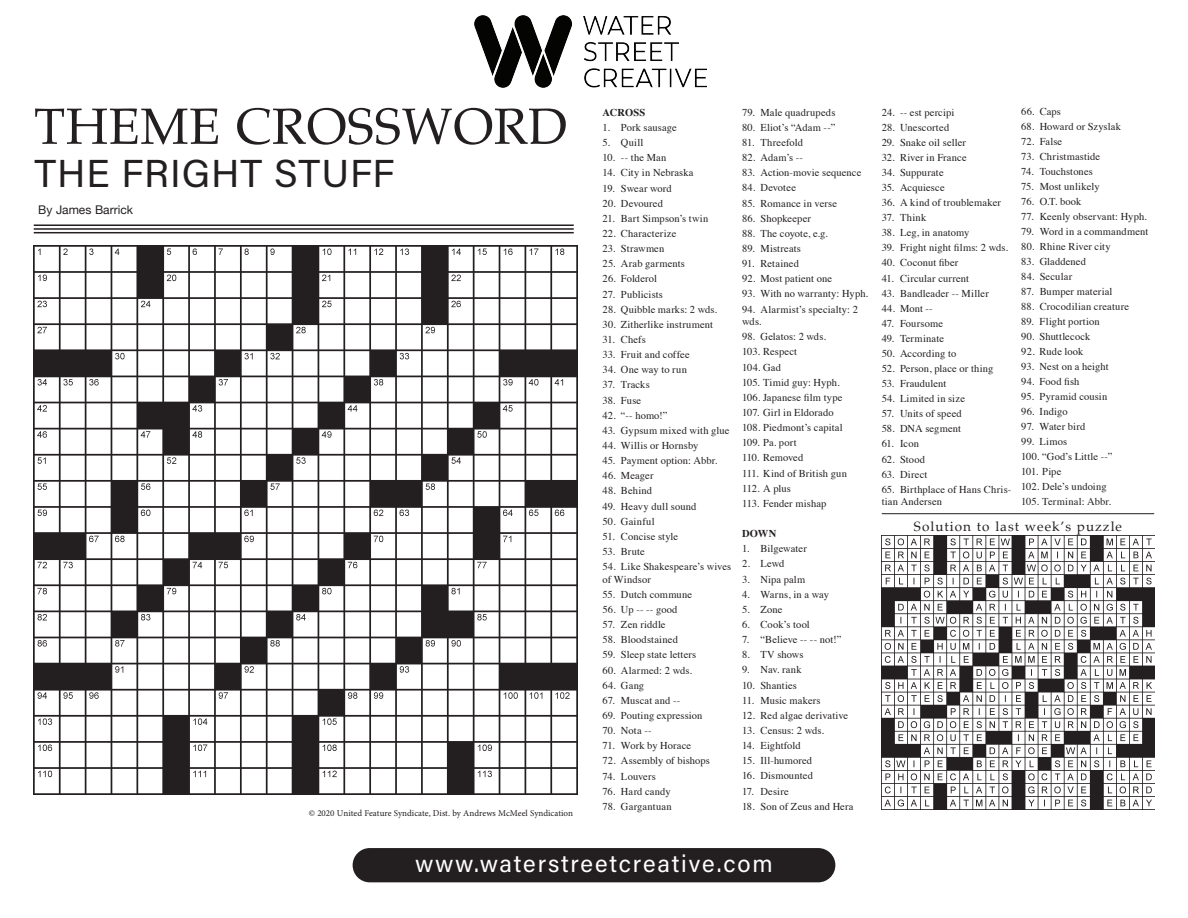
<style>
.page{position:relative;width:1188px;height:918px;background:#fff}
.page>*{position:absolute;margin:0;border:0;box-sizing:border-box;transform-origin:0 0}
.t1{font:51px "Palatino";letter-spacing:.01em;color:#231f20}
.t2{font:39px "Acumin Variable Concept";letter-spacing:.025em;color:#231f20}
.t3{font:24px "Acumin Variable Concept";letter-spacing:.075em;color:#fff}
.t4{font:13.5px "Palatino";letter-spacing:.075em;color:#231f20}
.t5{font:12px "Helvetica Neue";color:#231f20}
.t6{font:10.5px/15.1px "Times";letter-spacing:.01em;color:#231f20}
.t7{font:700 10.5px "Times";letter-spacing:.02em;color:#231f20}
.t8{font:9px "Minion Pro";color:#231f20}
</style>
<div class="page">
<hr style="left:34px;top:224px;width:540px;height:2px;background:#231f20">
<hr style="left:34px;top:228px;width:540px;height:2px;background:#231f20">
<hr style="left:34px;top:232px;width:540px;height:1px;background:#231f20">
<img style="left:34px;top:245px;width:544px;height:550px">
<img style="left:474px;top:15px;width:233px;height:73px">
<div style="left:353px;top:848px;width:482px;height:34px;background:#231f20;border-radius:17px"></div>
<img style="left:882px;top:536px;width:273px;height:273px">
<hr style="left:882px;top:513px;width:272px;height:1px;background:#231f20">
<h1 class="t1" style="left:34px;top:84px;width:535px">THEME CROSSWORD</h1>
<h2 class="t2" style="left:34px;top:147px;width:362px">THE FRIGHT STUFF</h2>
<p class="t5" style="left:38px;top:201px;width:96px">By James Barrick</p>
<p class="t8" style="left:309px;top:807px;width:266px">© 2020 United Feature Syndicate, Dist. by Andrews McMeel Syndication</p>
<p class="t7" style="left:603px;top:102px;width:44px">ACROSS</p>
<p class="t6" style="left:603px;top:119px;width:76px">1. Pork sausage</p>
<p class="t6" style="left:603px;top:134px;width:42px">5. Quill</p>
<p class="t6" style="left:603px;top:149px;width:65px">10. -- the Man</p>
<p class="t6" style="left:603px;top:164px;width:92px">14. City in Nebraska</p>
<p class="t6" style="left:603px;top:180px;width:71px">19. Swear word</p>
<p class="t6" style="left:603px;top:195px;width:62px">20. Devoured</p>
<p class="t6" style="left:603px;top:210px;width:107px">21. Bart Simpson’s twin</p>
<p class="t6" style="left:603px;top:225px;width:75px">22. Characterize</p>
<p class="t6" style="left:603px;top:240px;width:63px">23. Strawmen</p>
<p class="t6" style="left:603px;top:255px;width:84px">25. Arab garments</p>
<p class="t6" style="left:603px;top:270px;width:56px">26. Folderol</p>
<p class="t6" style="left:603px;top:286px;width:62px">27. Publicists</p>
<p class="t6" style="left:603px;top:301px;width:116px">28. Quibble marks: 2 wds.</p>
<p class="t6" style="left:603px;top:316px;width:112px">30. Zitherlike instrument</p>
<p class="t6" style="left:603px;top:331px;width:45px">31. Chefs</p>
<p class="t6" style="left:603px;top:346px;width:89px">33. Fruit and coffee</p>
<p class="t6" style="left:603px;top:361px;width:86px">34. One way to run</p>
<p class="t6" style="left:603px;top:376px;width:49px">37. Tracks</p>
<p class="t6" style="left:603px;top:392px;width:40px">38. Fuse</p>
<p class="t6" style="left:603px;top:407px;width:66px">42. “-- homo!”</p>
<p class="t6" style="left:603px;top:422px;width:128px">43. Gypsum mixed with glue</p>
<p class="t6" style="left:603px;top:437px;width:97px">44. Willis or Hornsby</p>
<p class="t6" style="left:603px;top:452px;width:116px">45. Payment option: Abbr.</p>
<p class="t6" style="left:603px;top:467px;width:52px">46. Meager</p>
<p class="t6" style="left:603px;top:482px;width:51px">48. Behind</p>
<p class="t6" style="left:603px;top:498px;width:95px">49. Heavy dull sound</p>
<p class="t6" style="left:603px;top:513px;width:54px">50. Gainful</p>
<p class="t6" style="left:603px;top:528px;width:77px">51. Concise style</p>
<p class="t6" style="left:603px;top:543px;width:44px">53. Brute</p>
<p class="t6" style="left:603px;top:559px;width:130px;line-height:12.6px">54. Like Shakespeare’s wives of Windsor</p>
<p class="t6" style="left:603px;top:586px;width:91px">55. Dutch commune</p>
<p class="t6" style="left:603px;top:601px;width:76px">56. Up -- -- good</p>
<p class="t6" style="left:603px;top:616px;width:65px">57. Zen riddle</p>
<p class="t6" style="left:603px;top:631px;width:77px">58. Bloodstained</p>
<p class="t6" style="left:603px;top:646px;width:95px">59. Sleep state letters</p>
<p class="t6" style="left:603px;top:662px;width:91px">60. Alarmed: 2 wds.</p>
<p class="t6" style="left:603px;top:677px;width:43px">64. Gang</p>
<p class="t6" style="left:603px;top:692px;width:79px">67. Muscat and --</p>
<p class="t6" style="left:603px;top:707px;width:101px">69. Pouting expression</p>
<p class="t6" style="left:603px;top:722px;width:51px">70. Nota --</p>
<p class="t6" style="left:603px;top:737px;width:90px">71. Work by Horace</p>
<p class="t6" style="left:603px;top:752px;width:109px">72. Assembly of bishops</p>
<p class="t6" style="left:603px;top:768px;width:55px">74. Louvers</p>
<p class="t6" style="left:603px;top:783px;width:70px">76. Hard candy</p>
<p class="t6" style="left:603px;top:798px;width:71px">78. Gargantuan</p>
<p class="t6" style="left:742px;top:104px;width:95px">79. Male quadrupeds</p>
<p class="t6" style="left:742px;top:119px;width:95px">80. Eliot’s “Adam --”</p>
<p class="t6" style="left:742px;top:134px;width:62px">81. Threefold</p>
<p class="t6" style="left:742px;top:149px;width:62px">82. Adam’s --</p>
<p class="t6" style="left:742px;top:164px;width:121px">83. Action-movie sequence</p>
<p class="t6" style="left:742px;top:179px;width:55px">84. Devotee</p>
<p class="t6" style="left:742px;top:195px;width:96px">85. Romance in verse</p>
<p class="t6" style="left:742px;top:210px;width:70px">86. Shopkeeper</p>
<p class="t6" style="left:742px;top:225px;width:87px">88. The coyote, e.g.</p>
<p class="t6" style="left:742px;top:240px;width:60px">89. Mistreats</p>
<p class="t6" style="left:742px;top:255px;width:58px">91. Retained</p>
<p class="t6" style="left:742px;top:270px;width:91px">92. Most patient one</p>
<p class="t6" style="left:742px;top:285px;width:127px">93. With no warranty: Hyph.</p>
<p class="t6" style="left:742px;top:302px;width:117px;line-height:12.6px">94. Alarmist’s specialty: 2 wds.</p>
<p class="t6" style="left:742px;top:328px;width:106px">98. Gelatos: 2 wds.<br>103. Respect<br>104. Gad<br>105. Timid guy: Hyph.<br>106. Japanese film type<br>107. Girl in Eldorado<br>108. Piedmont’s capital<br>109. Pa. port<br>110. Removed<br>111. Kind of British gun<br>112. A plus<br>113. Fender mishap</p>
<p class="t7" style="left:742px;top:524px;width:36px">DOWN</p>
<p class="t6" style="left:742px;top:540px;width:66px">1. Bilgewater</p>
<p class="t6" style="left:742px;top:555px;width:44px">2. Lewd</p>
<p class="t6" style="left:742px;top:571px;width:65px">3. Nipa palm</p>
<p class="t6" style="left:742px;top:586px;width:88px">4. Warns, in a way</p>
<p class="t6" style="left:742px;top:601px;width:42px">5. Zone</p>
<p class="t6" style="left:742px;top:616px;width:69px">6. Cook’s tool</p>
<p class="t6" style="left:742px;top:631px;width:101px">7. “Believe -- -- not!”</p>
<p class="t6" style="left:742px;top:646px;width:63px">8. TV shows</p>
<p class="t6" style="left:742px;top:661px;width:61px">9. Nav. rank</p>
<p class="t6" style="left:742px;top:677px;width:56px">10. Shanties</p>
<p class="t6" style="left:742px;top:692px;width:80px">11. Music makers</p>
<p class="t6" style="left:742px;top:707px;width:107px">12. Red algae derivative</p>
<p class="t6" style="left:742px;top:722px;width:83px">13. Census: 2 wds.</p>
<p class="t6" style="left:742px;top:737px;width:60px">14. Eightfold</p>
<p class="t6" style="left:742px;top:752px;width:72px">15. Ill-humored</p>
<p class="t6" style="left:742px;top:767px;width:72px">16. Dismounted</p>
<p class="t6" style="left:742px;top:783px;width:48px">17. Desire</p>
<p class="t6" style="left:742px;top:798px;width:113px">18. Son of Zeus and Hera</p>
<p class="t6" style="left:882px;top:104px;width:74px">24. -- est percipi</p>
<p class="t6" style="left:882px;top:119px;width:69px">28. Unescorted</p>
<p class="t6" style="left:882px;top:134px;width:86px">29. Snake oil seller</p>
<p class="t6" style="left:882px;top:149px;width:87px">32. River in France</p>
<p class="t6" style="left:882px;top:164px;width:64px">34. Suppurate</p>
<p class="t6" style="left:882px;top:179px;width:64px">35. Acquiesce</p>
<p class="t6" style="left:882px;top:194px;width:121px">36. A kind of troublemaker</p>
<p class="t6" style="left:882px;top:209px;width:46px">37. Think</p>
<p class="t6" style="left:882px;top:224px;width:89px">38. Leg, in anatomy</p>
<p class="t6" style="left:882px;top:239px;width:128px">39. Fright night films: 2 wds.</p>
<p class="t6" style="left:882px;top:254px;width:78px">40. Coconut fiber</p>
<p class="t6" style="left:882px;top:270px;width:89px">41. Circular current</p>
<p class="t6" style="left:882px;top:285px;width:109px">43. Bandleader -- Miller</p>
<p class="t6" style="left:882px;top:300px;width:53px">44. Mont --</p>
<p class="t6" style="left:882px;top:315px;width:63px">47. Foursome</p>
<p class="t6" style="left:882px;top:330px;width:64px">49. Terminate</p>
<p class="t6" style="left:882px;top:345px;width:76px">50. According to</p>
<p class="t6" style="left:882px;top:360px;width:113px">52. Person, place or thing</p>
<p class="t6" style="left:882px;top:375px;width:66px">53. Fraudulent</p>
<p class="t6" style="left:882px;top:390px;width:85px">54. Limited in size</p>
<p class="t6" style="left:882px;top:405px;width:82px">57. Units of speed</p>
<p class="t6" style="left:882px;top:420px;width:81px">58. DNA segment</p>
<p class="t6" style="left:882px;top:435px;width:39px">61. Icon</p>
<p class="t6" style="left:882px;top:451px;width:45px">62. Stood</p>
<p class="t6" style="left:882px;top:466px;width:47px">63. Direct</p>
<p class="t6" style="left:882px;top:482px;width:131px;line-height:12.6px">65. Birthplace of Hans Chris&shy;tian Andersen</p>
<p class="t6" style="left:1021px;top:103px;width:41px">66. Caps</p>
<p class="t6" style="left:1021px;top:118px;width:101px">68. Howard or Szyslak</p>
<p class="t6" style="left:1021px;top:133px;width:42px">72. False</p>
<p class="t6" style="left:1021px;top:148px;width:80px">73. Christmastide</p>
<p class="t6" style="left:1021px;top:163px;width:73px">74. Touchstones</p>
<p class="t6" style="left:1021px;top:178px;width:80px">75. Most unlikely</p>
<p class="t6" style="left:1021px;top:193px;width:62px">76. O.T. book</p>
<p class="t6" style="left:1021px;top:208px;width:127px">77. Keenly observant: Hyph.</p>
<p class="t6" style="left:1021px;top:223px;width:129px">79. Word in a commandment</p>
<p class="t6" style="left:1021px;top:238px;width:91px">80. Rhine River city</p>
<p class="t6" style="left:1021px;top:253px;width:66px">83. Gladdened</p>
<p class="t6" style="left:1021px;top:268px;width:52px">84. Secular</p>
<p class="t6" style="left:1021px;top:283px;width:93px">87. Bumper material</p>
<p class="t6" style="left:1021px;top:298px;width:109px">88. Crocodilian creature</p>
<p class="t6" style="left:1021px;top:313px;width:80px">89. Flight portion</p>
<p class="t6" style="left:1021px;top:328px;width:71px">90. Shuttlecock</p>
<p class="t6" style="left:1021px;top:343px;width:64px">92. Rude look</p>
<p class="t6" style="left:1021px;top:358px;width:89px">93. Nest on a height</p>
<p class="t6" style="left:1021px;top:373px;width:60px">94. Food fish</p>
<p class="t6" style="left:1021px;top:388px;width:88px">95. Pyramid cousin</p>
<p class="t6" style="left:1021px;top:403px;width:48px">96. Indigo</p>
<p class="t6" style="left:1021px;top:418px;width:65px">97. Water bird</p>
<p class="t6" style="left:1021px;top:433px;width:93px">99. Limos<br>100. “God’s Little --”<br>101. Pipe<br>102. Dele’s undoing<br>105. Terminal: Abbr.</p>
<p class="t4" style="left:914px;top:515px;width:210px">Solution to last week’s puzzle</p>
<h3 class="t3" style="left:415px;top:847px;width:359px">www.waterstreetcreative.com</h3>
</div>
